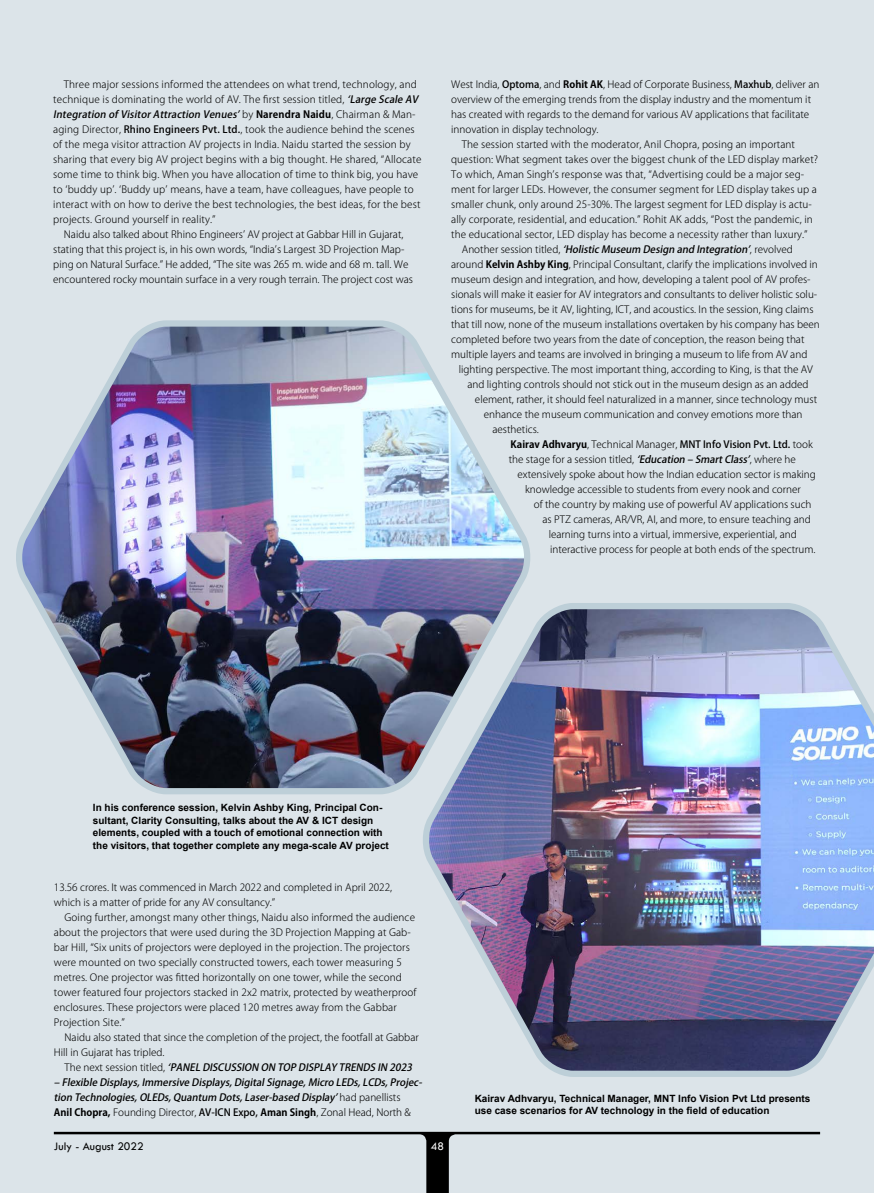
<style>
.page{position:relative;width:874px;height:1193px;background:#fff}
.page>*{position:absolute;margin:0;border:0;box-sizing:border-box;transform-origin:0 0}
.t1{font:11.88px "Tw Cen";color:#000}
.t2{font:11.88px "Tw Cen";color:#fff}
.Body_Text{font:300 10px/15px "Koz Go Pro";color:#000}
.Body_Text-2{font:italic 500 10px/15px "Koz Go Pro";color:#000}
.t3{font:700 10px/12.5px "Arial";color:#000}
.s1{font-weight:500;font-style:italic}
.s2{font-weight:700}
.s3{font-weight:500}
.s4{font-weight:300;font-style:normal}
.s5{font-weight:700;font-style:normal}
.s6{font-style:normal}
</style>
<div class="page">
<div style="left:0;top:0;width:873px;height:1192px;background:#dce4e9"></div>
<svg style="left:54px;top:1131px;width:765px;height:61px"></svg>
<img style="left:16px;top:320px;width:514px;height:475px">
<img style="left:415px;top:600px;width:458px;height:477px">
<p class="Body_Text" style="left:53px;top:77px;width:369px;text-indent:11px">Three major sessions informed the attendees on what trend, technology, and technique is dominating the world of AV. The first session titled, <span class="s1">‘Large Scale AV Integration of VisitorAttraction Venues’</span>b y <span class="s2">N a r e n d r a N a i d u</span> , C h a i r m a n &amp; M a n - aging Director, <span class="s3">Rhino Engineers Pvt. Ltd.</span>, took the audience behind the scenes of the mega visitor attraction AV projects in India. Naidu started the session by sharing that every big AV project begins with a big thought. He shared, “Allocate some time to think big. When you have allocation of time to think big, you have to ‘buddy up’. ‘Buddy up’ means, have a team, have colleagues, have people to interact with on how to derive the best technologies, the best ideas, for the best projects. Ground yourself in reality.”</p>
<p class="Body_Text" style="left:53px;top:227px;width:361px;text-indent:11px">Naidu also talked about Rhino Engineers’ AV project at Gabbar Hill in Gujarat, stating that this project is, in his own words, “India’s Largest 3D Projection Map&shy;ping on Natural Surface.” He added, “The site was 265 m. wide and 68 m. tall. We encountered rocky mountain surface in a very rough terrain. The project cost was</p>
<p class="Body_Text" style="left:451px;top:77px;width:369px">West India, <span class="s3">Optoma</span>, and <span class="s2">Rohit AK</span>, Head of Corporate Business, <span class="s3">Maxhub</span>, deliver an overview of the emerging trends from the display industry and the momentum it has created with regards to the demand for various AV applications that facilitate innovation in display technology.</p>
<p class="Body_Text" style="left:451px;top:137px;width:368px;text-indent:11px">The session started with the moderator, Anil Chopra, posing an important question: What segment takes over the biggest chunk of the LED display market?<br>To which, Aman Singh’s response was that, “Advertising could be a major seg&shy;ment for larger LEDs. However, the consumer segment for LED display takes up a smaller chunk, only around 25-30%. The largest segment for LED display is actu&shy;ally corporate, residential, and education.” Rohit AK adds, “Post the pandemic, in the educational sector, LED display has become a necessity rather than luxury.”</p>
<p class="Body_Text-2" style="left:461px;top:243px;width:332px"><span class="s4">A n ot h e r s e s s i o n t i t l e d ,</span> ‘Holistic Museum Design and Integration’<span class="s4">, revo l ve d</span></p>
<p class="Body_Text" style="left:451px;top:257px;width:368px">around <span class="s2">Kelvin Ashby King</span>, Principal Consultant, clarify the implications involved in</p>
<p class="Body_Text" style="left:451px;top:272px;width:361px">museum design and integration, and how, developing a talent pool of AV profes-</p>
<p class="Body_Text" style="left:451px;top:287px;width:367px">sionals will make it easier for AV integrators and consultants to deliver holistic solu-</p>
<p class="Body_Text" style="left:451px;top:302px;width:363px">tions for museums, be it AV, lighting, ICT, and acoustics. In the session, King claims</p>
<p class="Body_Text" style="left:451px;top:317px;width:370px">that till now, none of the museum installations overtaken by his company has been</p>
<p class="Body_Text" style="left:451px;top:332px;width:354px">completed before two years from the date of conception, the reason being that</p>
<p class="Body_Text" style="left:451px;top:347px;width:357px">multiple layers and teams are involved in bringing a museum to life from AV and</p>
<p class="Body_Text" style="left:458px;top:362px;width:355px">lighting perspective. The most important thing, according to King, is that the AV</p>
<p class="Body_Text" style="left:467px;top:377px;width:342px">and lighting controls should not stick out in the museum design as an added</p>
<p class="Body_Text" style="left:474px;top:392px;width:343px">element, rather, it should feel naturalized in a manner, since technology must</p>
<p class="Body_Text" style="left:483px;top:407px;width:320px">enhance the museum communication and convey emotions more than</p>
<p class="Body_Text" style="left:492px;top:422px;width:48px">aesthetics.</p>
<p class="Body_Text" style="left:510px;top:437px;width:303px"><span class="s2">Kairav Adhvaryu</span>, Technical Manager, <span class="s3">MNT Info Vision Pvt. Ltd.</span> took</p>
<p class="Body_Text" style="left:508px;top:452px;width:288px">the stage for a session titled, <span class="s1">‘Education – SmartClass’</span>, where he</p>
<p class="Body_Text" style="left:517px;top:467px;width:300px">extensively spoke about how the Indian education sector is making</p>
<p class="Body_Text" style="left:524px;top:482px;width:277px">knowledge accessible to students from every nook and corner</p>
<p class="Body_Text" style="left:533px;top:497px;width:279px">of the country by making use of powerful AV applications such</p>
<p class="Body_Text" style="left:542px;top:512px;width:269px">as PTZ cameras, AR/VR, AI, and more, to ensure teaching and</p>
<p class="Body_Text" style="left:548px;top:527px;width:249px">learning turns into a virtual, immersive, experiential, and</p>
<p class="Body_Text" style="left:549px;top:542px;width:267px">interactive process for people at both ends of the spectrum.</p>
<p class="t3" style="left:93px;top:801px;width:297px">In his conference session, Kelvin Ashby King, Principal Con&shy;sultant, Clarity Consulting, talks about the AV &amp; ICT design elements, coupled with a touch of emotional connection with the visitors, that together complete any mega-scale AV project</p>
<p class="Body_Text" style="left:54px;top:880px;width:339px">13.56 crores. It was commenced in March 2022 and completed in April 2022, which is a matter of pride for any AV consultancy.”</p>
<p class="Body_Text" style="left:54px;top:910px;width:364px;text-indent:11px">Going further, amongst many other things, Naidu also informed the audience about the projectors that were used during the 3D Projection Mapping at Gab&shy;bar Hill, “Six units of projectors were deployed in the projection. The projectors were mounted on two specially constructed towers, each tower measuring 5 metres. One projector was fitted horizontally on one tower, while the second tower featured four projectors stacked in 2x2 matrix, protected by weatherproof enclosures. These projectors were placed 120 metres away from the Gabbar Projection Site.”</p>
<p class="Body_Text" style="left:54px;top:1030px;width:366px;text-indent:11px">Naidu also stated that since the completion of the project, the footfall at Gabbar<br>Hill in Gujarat has tripled.</p>
<p class="Body_Text-2" style="left:64px;top:1060px;width:351px"><span class="s4">T h e n e x t s e s s i o n t i t l e d ,</span> ‘PANEL DISCUSSION ON TOP DISPLAY TRENDS IN 2023</p>
<p class="Body_Text-2" style="left:54px;top:1075px;width:371px">– Flexible Displays,Immersive Displays,DigitalSignage,Micro LEDs,LCDs,Projec&shy;tion Technologies,OLEDs,Quantum Dots,Laser-based Display’<span class="s4">h a d p a n e l l i s t s<br></span><span class="s5">Anil Chopra,</span> <span class="s4">Founding Director,</span> <span class="s6">AV-ICN Expo,</span> <span class="s5">Aman Singh</span><span class="s4">, Zonal Head, North &amp;</span></p>
<p class="t3" style="left:474px;top:1092px;width:337px">Kairav Adhvaryu, Technical Manager, MNT Info Vision Pvt Ltd presents use case scenarios for AV technology in the field of education</p>
<p class="t1" style="left:54px;top:1139px;width:91px">July - August 2022</p>
<p class="t2" style="left:430px;top:1139px;width:15px">48</p>
</div>
